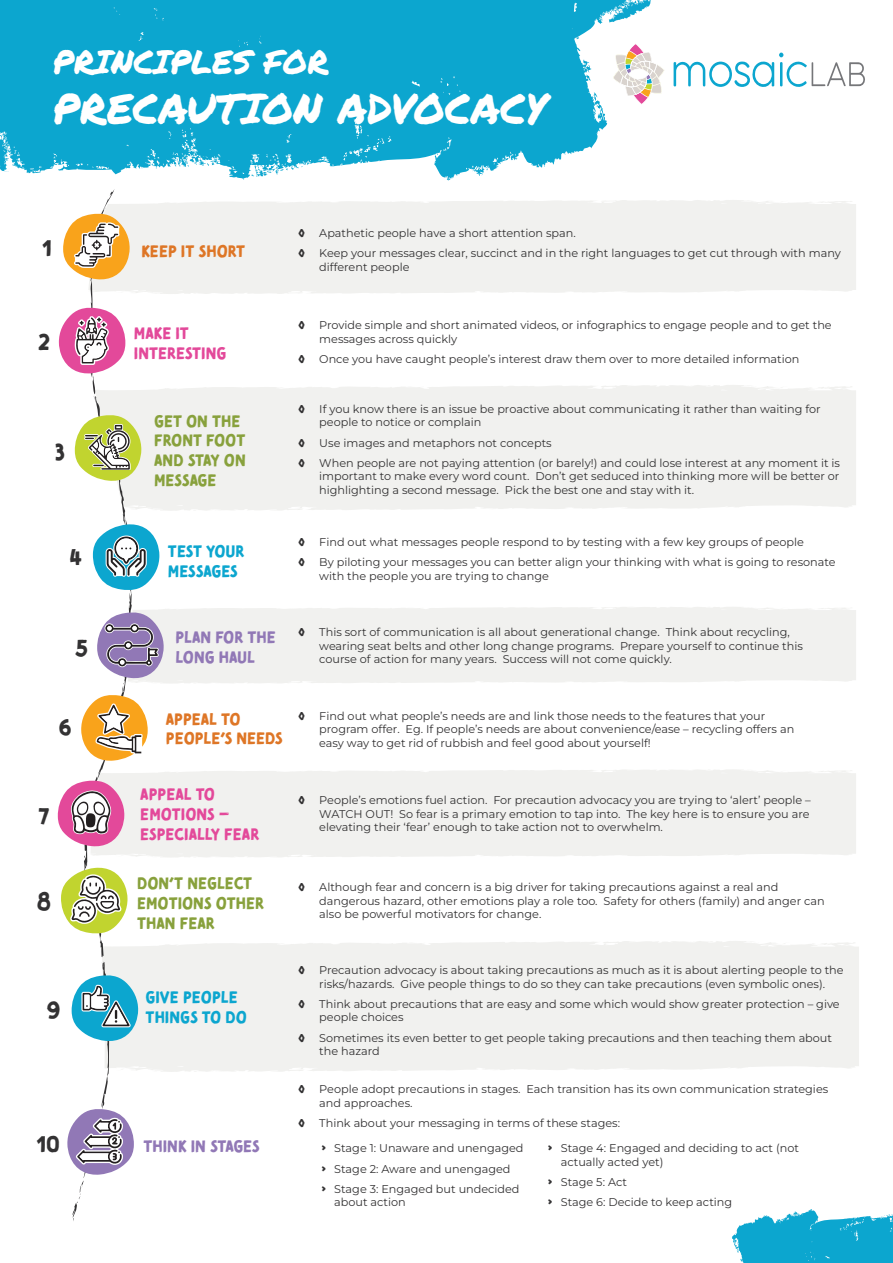
<style>
.page{position:relative;width:893px;height:1263px;background:#fff}
.page>*{position:absolute;margin:0;border:0;box-sizing:border-box;transform-origin:0 0}
.t1{font:42px "Permanent Marker";color:#fff}
.t2{font:33px "Permanent Marker";color:#fff}
.t3{font:22.5px "Tomarik Brush";color:#333233}
.t4{font:16.5px/19.8px "Tomarik Brush";color:#88a13c}
.t5{font:16.5px/19.8px "Tomarik Brush";color:#e3499a}
.t6{font:16.5px/19.8px "Tomarik Brush";color:#0ca6cf}
.t7{font:16.5px/19.8px "Tomarik Brush";color:#de7626}
.t8{font:16.5px/19.8px "Tomarik Brush";color:#9178b6}
.t9{font:11.25px/13.5px "Montserrat";color:#333233}
.t10{font:11.25px "Tomarik Brush";color:#333233}
.s1{font-family:"Tomarik Brush"}
</style>
<div class="page">
<div style="left:164px;top:200px;width:692px;height:94px;background:#f1f1ef"></div>
<svg style="left:820px;top:202px;width:6px;height:2px"></svg>
<div style="left:164px;top:385px;width:692px;height:126px;background:#f1f1ef"></div>
<svg style="left:820px;top:387px;width:6px;height:3px"></svg>
<div style="left:164px;top:607px;width:692px;height:76px;background:#f1f1ef"></div>
<svg style="left:820px;top:608px;width:6px;height:2px"></svg>
<div style="left:164px;top:769px;width:692px;height:88px;background:#f1f1ef"></div>
<svg style="left:820px;top:771px;width:6px;height:2px"></svg>
<div style="left:164px;top:941px;width:695px;height:131px;background:#f1f1ef"></div>
<svg style="left:823px;top:943px;width:5px;height:3px"></svg>
<svg style="left:0;top:0;width:651px;height:180px;background:#2db2d5"></svg>
<svg style="left:228px;top:159px;width:4px;height:3px"></svg>
<svg style="left:155px;top:11px;width:2px;height:7px"></svg>
<svg style="left:175px;top:143px;width:39px;height:24px"></svg>
<svg style="left:0;top:168px;width:147px;height:12px"></svg>
<svg style="left:612px;top:43px;width:53px;height:62px"></svg>
<svg style="left:674px;top:53px;width:191px;height:34px"></svg>
<svg style="left:732px;top:1209px;width:161px;height:54px"></svg>
<svg style="left:57px;top:189px;width:107px;height:1032px"></svg>
<h2 class="t2" style="left:53px;top:37px;width:278px">PRINCIPLES FOR</h2>
<h1 class="t1" style="left:53px;top:78px;width:54px">PREC</h1>
<h1 class="t1" style="left:158px;top:78px;width:112px">AUTION</h1>
<h1 class="t1" style="left:338px;top:78px;width:210px">ADVOCACY</h1>
<h3 class="t3" style="left:43px;top:228px;width:11px">1</h3>
<h3 class="t3" style="left:38px;top:322px;width:13px">2</h3>
<h3 class="t3" style="left:55px;top:431px;width:11px">3</h3>
<h3 class="t3" style="left:70px;top:537px;width:14px">4</h3>
<h3 class="t3" style="left:75px;top:628px;width:15px">5</h3>
<h3 class="t3" style="left:59px;top:706px;width:14px">6</h3>
<h3 class="t3" style="left:39px;top:796px;width:13px">7</h3>
<h3 class="t3" style="left:37px;top:881px;width:16px">8</h3>
<h3 class="t3" style="left:47px;top:990px;width:15px">9</h3>
<h3 class="t3" style="left:37px;top:1124px;width:25px">10</h3>
<h3 class="t7" style="left:141px;top:239px;width:105px">KEEP IT SHORT</h3>
<h3 class="t5" style="left:134px;top:322px;width:94px">MAKE IT<br>INTERESTING</h3>
<h3 class="t4" style="left:154px;top:409px;width:93px">GET ON THE<br>FRONT FOOT<br>AND STAY ON<br>MESSAGE</h3>
<h3 class="t6" style="left:168px;top:539px;width:78px">TEST YOUR<br>MESSAGES</h3>
<p class="t10" style="left:298px;top:223px;width:9px">◊</p>
<p class="t9" style="left:319px;top:226px;width:258px">Apathetic people have a short attention span.</p>
<p class="t10" style="left:298px;top:243px;width:9px">◊</p>
<p class="t9" style="left:319px;top:246px;width:523px">Keep your messages clear, succinct and in the right languages to get cut through with many different people</p>
<p class="t10" style="left:298px;top:315px;width:9px">◊</p>
<p class="t9" style="left:319px;top:318px;width:514px">Provide simple and short animated videos, or infographics to engage people and to get the messages across quickly</p>
<p class="t10" style="left:298px;top:349px;width:9px">◊</p>
<p class="t9" style="left:319px;top:352px;width:482px">Once you have caught people’s interest draw them over to more detailed information</p>
<p class="t10" style="left:298px;top:399px;width:9px">◊</p>
<p class="t9" style="left:319px;top:402px;width:503px">If you know there is an issue be proactive about communicating it rather than waiting for people to notice or complain</p>
<p class="t10" style="left:298px;top:432px;width:9px">◊</p>
<p class="t9" style="left:319px;top:436px;width:234px">Use images and metaphors not concepts</p>
<p class="t10" style="left:298px;top:453px;width:9px">◊</p>
<p class="t9" style="left:319px;top:456px;width:522px;text-align:justify">When people are not paying attention (or barely!) and could lose interest at any moment it is important to make every word count. Don’t get seduced into thinking more will be better or highlighting a second message. Pick the best one and stay with it.</p>
<p class="t10" style="left:298px;top:532px;width:9px">◊</p>
<p class="t9" style="left:319px;top:535px;width:486px">Find out what messages people respond to by testing with a few key groups of people</p>
<p class="t10" style="left:298px;top:552px;width:9px">◊</p>
<p class="t9" style="left:319px;top:555px;width:518px">By piloting your messages you can better align your thinking with what is going to resonate with the people you are trying to change</p>
<h3 class="t8" style="left:175px;top:626px;width:102px">PLAN FOR THE<br>LONG HAUL</h3>
<p class="t10" style="left:298px;top:622px;width:9px">◊</p>
<p class="t9" style="left:319px;top:625px;width:485px">This sort of communication is all about generational change. Think about recycling, wearing seat belts and other long change programs. Prepare yourself to continue this course of action for many years. Success will not come quickly.</p>
<h3 class="t7" style="left:166px;top:707px;width:118px">APPEAL TO<br>PEOPLE’S NEEDS</h3>
<p class="t10" style="left:298px;top:706px;width:9px">◊</p>
<p class="t9" style="left:319px;top:709px;width:476px">Find out what people’s needs are and link those needs to the features that your program offer. Eg. If people’s needs are about convenience/ease – recycling offers an easy way to get rid of rubbish and feel good about yourself!</p>
<h3 class="t5" style="left:140px;top:783px;width:120px">APPEAL TO<br>EMOTIONS –<br>ESPECIALLY FEAR</h3>
<p class="t10" style="left:298px;top:790px;width:9px">◊</p>
<p class="t9" style="left:319px;top:793px;width:493px;text-align:justify">People’s emotions fuel action. For precaution advocacy you are trying to ‘alert’ people – WATCH OUT! So fear is a primary emotion to tap into. The key here is to ensure you are elevating their ‘fear’ enough to take action not to overwhelm.</p>
<h3 class="t4" style="left:137px;top:872px;width:128px">DON’T NEGLECT<br>EMOTIONS OTHER<br>THAN FEAR</h3>
<p class="t10" style="left:298px;top:877px;width:9px">◊</p>
<p class="t9" style="left:319px;top:880px;width:507px">Although fear and concern is a big driver for taking precautions against a real and dangerous hazard, other emotions play a role too. Safety for others (family) and anger can also be powerful motivators for change.</p>
<h3 class="t6" style="left:146px;top:986px;width:103px">GIVE PEOPLE<br>THINGS TO DO</h3>
<h3 class="t8" style="left:144px;top:1135px;width:118px">THINK IN STAGES</h3>
<p class="t10" style="left:298px;top:960px;width:9px">◊</p>
<p class="t9" style="left:319px;top:963px;width:526px">Precaution advocacy is about taking precautions as much as it is about alerting people to the risks/hazards. Give people things to do so they can take precautions (even symbolic ones).</p>
<p class="t10" style="left:298px;top:994px;width:9px">◊</p>
<p class="t9" style="left:319px;top:997px;width:522px">Think about precautions that are easy and some which would show greater protection – give people choices</p>
<p class="t10" style="left:298px;top:1027px;width:9px">◊</p>
<p class="t9" style="left:319px;top:1030px;width:514px">Sometimes its even better to get people taking precautions and then teaching them about the hazard</p>
<p class="t10" style="left:298px;top:1079px;width:9px">◊</p>
<p class="t9" style="left:319px;top:1082px;width:510px">People adopt precautions in stages. Each transition has its own communication strategies and approaches.</p>
<p class="t10" style="left:298px;top:1113px;width:9px">◊</p>
<p class="t9" style="left:319px;top:1116px;width:302px">Think about your messaging in terms of these stages:</p>
<p class="t9" style="left:321px;top:1138px;width:204px;line-height:20.2px"><span class="s1">›</span> Stage 1: Unaware and unengaged <span class="s1">›</span> Stage 2: Aware and unengaged<br><span class="s1">›</span> Stage 3: Engaged but undecided</p>
<p class="t9" style="left:334px;top:1195px;width:73px">about action</p>
<p class="t9" style="left:561px;top:1141px;width:240px;text-indent:-13px"><span class="s1">›</span> Stage 4: Engaged and deciding to act (not actually acted yet)</p>
<p class="t9" style="left:548px;top:1172px;width:186px;line-height:20.2px"><span class="s1">›</span> Stage 5: Act<br><span class="s1">›</span> Stage 6: Decide to keep acting</p>
</div>
